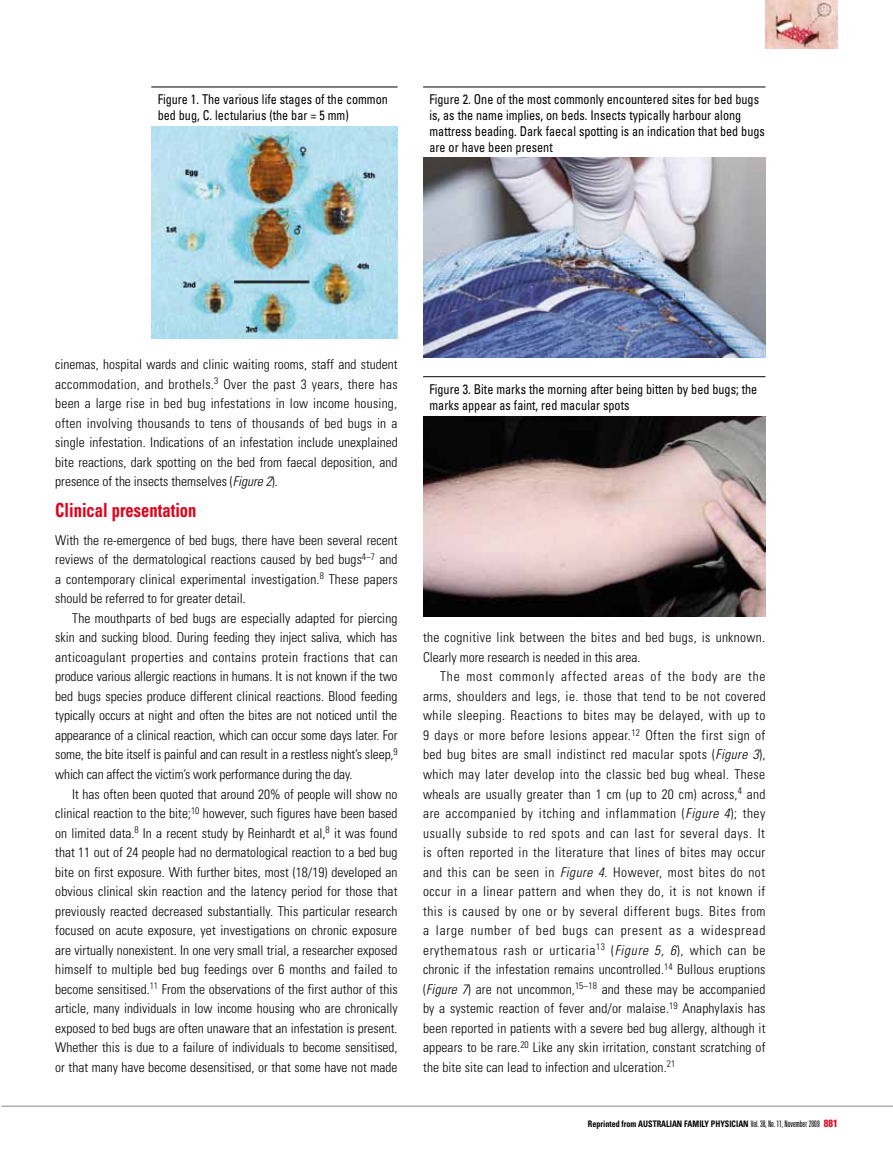
<style>
.page{position:relative;width:893px;height:1170px;background:#fff}
.page>*{position:absolute;margin:0;border:0;box-sizing:border-box;transform-origin:0 0}
.t1{font:700 condensed 19.5px "Univers LT";color:#e2001a;scale:.85 1}
.t2{font:300 condensed 13.5px/19.5px "Univers LT";color:#000;text-align:justify}
.t3{font:condensed 13.5px/15.8px "Univers LT";color:#000;scale:.9 1}
.t4{font:300 condensed 13.5px/19.5px "Univers LT";letter-spacing:.025em;color:#000}
.t5{font:300 ultra-condensed 9px "Univers LT";color:#000;scale:1.1 1}
.t6{font:700 condensed 9px "Univers LT";color:#000;scale:.9 1}
.s1{font-style:italic}
.s2{font-weight:700;font-stretch:condensed}
.s3{font-weight:700;font-stretch:condensed;font-size:10.5px;color:#e2001a}
</style>
<div class="page">
<hr style="left:2px;top:1105px;width:891px;height:1px;background:#87888a">
<img style="left:765px;top:0;width:73px;height:48px">
<img style="left:151px;top:126px;width:247px;height:212px">
<hr style="left:151px;top:87px;width:247px;height:1px;background:#000">
<img style="left:423px;top:157px;width:342px;height:200px">
<hr style="left:423px;top:87px;width:342px;height:1px;background:#000">
<img style="left:423px;top:416px;width:342px;height:200px">
<hr style="left:423px;top:376px;width:342px;height:1px;background:#000">
<p class="t3" style="left:158px;top:91px;width:257px">Figure 1. The various life stages of the common bed bug, C. lectularius (the bar = 5 mm)</p>
<p class="t3" style="left:429px;top:91px;width:374px">Figure 2. One of the most commonly encountered sites for bed bugs is, as the name implies, on beds. Insects typically harbour along mattress beading. Dark faecal spotting is an indication that bed bugs are or have been present</p>
<p class="t2" style="left:55px;top:355px;width:344px">cinemas, hospital wards and clinic waiting rooms, staff and student accommodation, and brothels.<sup>3</sup> Over the past 3 years, there has been a large rise in bed bug infestations in low income housing, often involving thousands to tens of thousands of bed bugs in a single infestation. Indications of an infestation include unexplained bite reactions, dark spotting on the bed from faecal deposition, and presence of the insects themselves (<span class="s1">Figure 2</span>).</p>
<h1 class="t1" style="left:55px;top:498px;width:168px">Clinical presentation</h1>
<p class="t2" style="left:55px;top:530px;width:344px">With the re-emergence of bed bugs, there have been several recent reviews of the dermatological reactions caused by bed bugs<sup>4–7</sup> and a contemporary clinical experimental investigation.<sup>8</sup> These papers should be referred to for greater detail.</p>
<p class="t2" style="left:55px;top:608px;width:344px;text-indent:17px">The mouthparts of bed bugs are especially adapted for piercing skin and sucking blood. During feeding they inject saliva, which has anticoagulant properties and contains protein fractions that can produce various allergic reactions in humans. It is not known if the two bed bugs species produce different clinical reactions. Blood feeding typically occurs at night and often the bites are not noticed until the appearance of a clinical reaction, which can occur some days later. For some, the bite itself is painful and can result in a restless night’s sleep,<sup>9 </sup>which can affect the victim’s work performance during the day.</p>
<p class="t2" style="left:55px;top:784px;width:344px;text-indent:17px">It has often been quoted that around 20% of people will show no clinical reaction to the bite;<sup>10</sup> however, such figures have been based on limited data.<sup>8</sup> In a recent study by Reinhardt et al,<sup>8</sup> it was found that 11 out of 24 people had no dermatological reaction to a bed bug bite on first exposure. With further bites, most (18/19) developed an obvious clinical skin reaction and the latency period for those that previously reacted decreased substantially. This particular research focused on acute exposure, yet investigations on chronic exposure are virtually nonexistent. In one very small trial, a researcher exposed himself to multiple bed bug feedings over 6 months and failed to become sensitised.<sup>11</sup> From the observations of the first author of this article, many individuals in low income housing who are chronically exposed to bed bugs are often unaware that an infestation is present.<br>Whether this is due to a failure of individuals to become sensitised, or that many have become desensitised, or that some have not made</p>
<p class="t3" style="left:429px;top:381px;width:366px">Figure 3. Bite marks the morning after being bitten by bed bugs; the marks appear as faint, red macular spots</p>
<p class="t4" style="left:423px;top:628px;width:344px">the cognitive link between the bites and bed bugs, is unknown.<br>Clearly more research is needed in this area.</p>
<p class="t2" style="left:423px;top:667px;width:344px;text-indent:17px">The most commonly affected areas of the body are the arms, shoulders and legs, ie. those that tend to be not covered while sleeping. Reactions to bites may be delayed, with up to 9 days or more before lesions appear.<sup>12</sup> Often the first sign of bed bug bites are small indistinct red macular spots (<span class="s1">Figure 3</span>), which may later develop into the classic bed bug wheal. These wheals are usually greater than 1 cm (up to 20 cm) across,<sup>4</sup> and are accompanied by itching and inflammation (<span class="s1">Figure 4</span>); they usually subside to red spots and can last for several days. It is often reported in the literature that lines of bites may occur and this can be seen in <span class="s1">Figure 4</span>. However, most bites do not occur in a linear pattern and when they do, it is not known if this is caused by one or by several different bugs. Bites from a large number of bed bugs can present as a widespread erythematous rash or urticaria<sup>13</sup> (<span class="s1">Figure 5, 6</span>), which can be chronic if the infestation remains uncontrolled.<sup>14</sup> Bullous eruptions (<span class="s1">Figure 7</span>) are not uncommon,<sup>15–18</sup> and these may be accompanied by a systemic reaction of fever and/or malaise.<sup>19</sup> Anaphylaxis has been reported in patients with a severe bed bug allergy, although it appears to be rare.<sup>20</sup> Like any skin irritation, constant scratching of the bite site can lead to infection and ulceration.<sup>21</sup></p>
<p class="t6" style="left:588px;top:1118px;width:73px">Reprinted from Austral</p>
<p class="t5" style="left:670px;top:1118px;width:154px"><span class="s2">ian Fam ily Physician</span> Vol. 38, No. 11, November 2009 <span class="s3">881</span></p>
</div>
